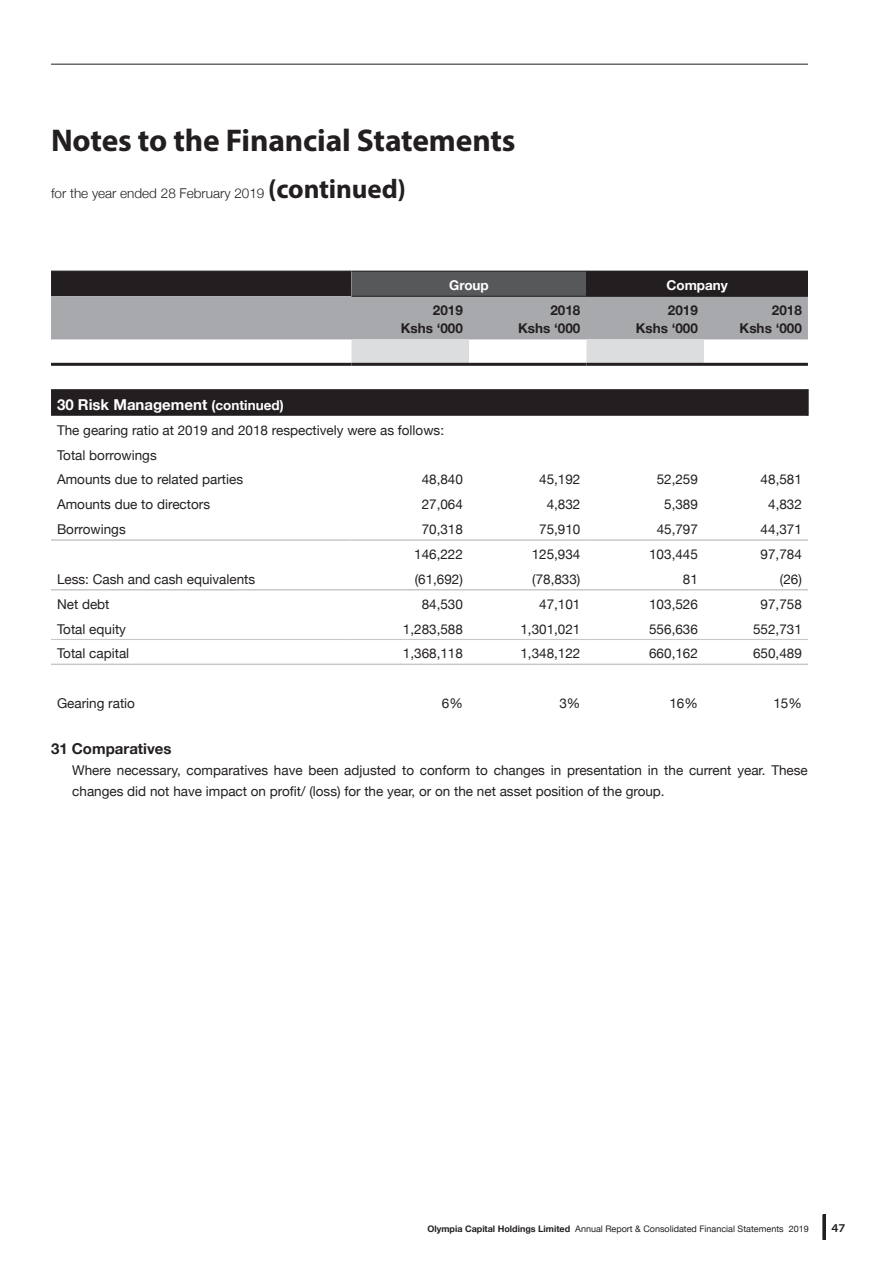
<style>
.page{position:relative;width:893px;height:1263px;background:#fff}
.page>*{position:absolute;margin:0;border:0;box-sizing:border-box;transform-origin:0 0}
.t1{font:700 31.5px "Myriad Pro";letter-spacing:-.005em;color:#231f20}
.t2{font:700 15px "Helvetica Neue";color:#fff}
.t3{font:700 15px "Helvetica Neue";color:#231f20}
.t4{font:13.5px/24.9px "Helvetica Neue";color:#231f20}
.t5{font:700 13.5px/18px "Helvetica Neue";color:#231f20;text-align:right}
.t6{font:300 13.5px "Helvetica Neue";color:#231f20}
.t7{font:700 13.5px "Helvetica Neue";color:#fff}
.t8{font:600 semi-expanded 12px "Myriad Pro";color:#231f20}
.t9{font:9px "Helvetica Neue";color:#231f20}
.s1{font-family:"Myriad Pro";font-weight:700;font-size:27px}
.s2{font-size:13.5px}
.s3{font-weight:700}
</style>
<div class="page">
<hr style="left:823px;top:1214px;width:3px;height:26px;background:#231f20">
<hr style="left:822px;top:1214px;width:3px;height:26px;background:#231f20">
<hr style="left:51px;top:64px;width:757px;height:1px;background:#231f20">
<svg style="left:51px;top:272px;width:756px;height:144px;fill:#231f20"></svg>
<div style="left:351px;top:271px;width:235px;height:25px;background:#57585a"></div>
<div style="left:586px;top:271px;width:222px;height:25px;background:#231f20"></div>
<svg style="left:51px;top:296px;width:757px;height:67px"></svg>
<hr style="left:351px;top:271px;width:118px;height:1px;background:#231f20">
<hr style="left:469px;top:271px;width:117px;height:1px;background:#231f20">
<hr style="left:51px;top:271px;width:300px;height:1px;background:#231f20">
<hr style="left:51px;top:363px;width:300px;height:3px;background:#231f20">
<hr style="left:351px;top:363px;width:118px;height:3px;background:#231f20">
<hr style="left:469px;top:363px;width:117px;height:3px;background:#231f20">
<hr style="left:586px;top:363px;width:118px;height:3px;background:#231f20">
<hr style="left:704px;top:363px;width:104px;height:3px;background:#231f20">
<hr style="left:51px;top:539px;width:300px;height:2px;background:#c7c8ca">
<hr style="left:351px;top:539px;width:118px;height:2px;background:#c7c8ca">
<hr style="left:469px;top:539px;width:117px;height:2px;background:#c7c8ca">
<hr style="left:351px;top:296px;width:118px;height:1px;background:#231f20">
<hr style="left:469px;top:296px;width:117px;height:1px;background:#231f20">
<hr style="left:586px;top:539px;width:118px;height:2px;background:#c7c8ca">
<hr style="left:704px;top:539px;width:104px;height:2px;background:#c7c8ca">
<hr style="left:586px;top:296px;width:118px;height:1px;background:#231f20">
<hr style="left:704px;top:296px;width:104px;height:1px;background:#231f20">
<hr style="left:51px;top:589px;width:300px;height:1px;background:#c7c8ca">
<hr style="left:351px;top:589px;width:118px;height:1px;background:#c7c8ca">
<hr style="left:469px;top:589px;width:117px;height:1px;background:#c7c8ca">
<hr style="left:586px;top:589px;width:118px;height:1px;background:#c7c8ca">
<hr style="left:704px;top:589px;width:104px;height:1px;background:#c7c8ca">
<hr style="left:51px;top:639px;width:300px;height:1px;background:#c7c8ca">
<hr style="left:351px;top:639px;width:118px;height:1px;background:#c7c8ca">
<hr style="left:469px;top:639px;width:117px;height:1px;background:#c7c8ca">
<hr style="left:586px;top:639px;width:118px;height:1px;background:#c7c8ca">
<hr style="left:704px;top:639px;width:104px;height:1px;background:#c7c8ca">
<hr style="left:51px;top:664px;width:300px;height:1px;background:#c7c8ca">
<hr style="left:351px;top:664px;width:118px;height:1px;background:#c7c8ca">
<hr style="left:469px;top:664px;width:117px;height:1px;background:#c7c8ca">
<hr style="left:586px;top:664px;width:118px;height:1px;background:#c7c8ca">
<hr style="left:704px;top:664px;width:104px;height:1px;background:#c7c8ca">
<hr style="left:807px;top:389px;width:2px;height:27px;background:#231f20">
<h1 class="t1" style="left:51px;top:120px;width:466px">Notes to the Financial Statements</h1>
<p class="t6" style="left:51px;top:182px;width:357px">for the year ended 28 February 2019 <span class="s1">(continued)</span></p>
<p class="t7" style="left:449px;top:275px;width:41px">Group</p>
<p class="t7" style="left:666px;top:275px;width:63px">Company</p>
<p class="t5" style="left:401px;top:302px;width:64px">2019<br>Kshs ‘000</p>
<p class="t5" style="left:518px;top:302px;width:64px">2018<br>Kshs ‘000</p>
<p class="t5" style="left:636px;top:302px;width:64px">2019<br>Kshs ‘000</p>
<p class="t5" style="left:740px;top:302px;width:64px">2018<br>Kshs ‘000</p>
<p class="t2" style="left:57px;top:393px;width:228px">30 Risk Management <span class="s2">(continued)</span></p>
<p class="t4" style="left:57px;top:418px;width:389px">The gearing ratio at 2019 and 2018 respectively were as follows:<br>Total borrowings<br>Amounts due to related parties</p>
<p class="t4" style="left:422px;top:468px;width:43px">48,840</p>
<p class="t4" style="left:539px;top:468px;width:43px">45,192</p>
<p class="t4" style="left:657px;top:468px;width:43px">52,259</p>
<p class="t4" style="left:761px;top:468px;width:43px">48,581</p>
<p class="t4" style="left:57px;top:493px;width:155px">Amounts due to directors</p>
<p class="t4" style="left:422px;top:493px;width:43px">27,064</p>
<p class="t4" style="left:547px;top:493px;width:35px">4,832</p>
<p class="t4" style="left:664px;top:493px;width:35px">5,389</p>
<p class="t4" style="left:768px;top:493px;width:35px">4,832</p>
<p class="t4" style="left:57px;top:518px;width:70px">Borrowings</p>
<p class="t4" style="left:422px;top:518px;width:43px">70,318</p>
<p class="t4" style="left:539px;top:518px;width:43px">75,910</p>
<p class="t4" style="left:657px;top:518px;width:43px">45,797</p>
<p class="t4" style="left:761px;top:518px;width:43px">44,371</p>
<p class="t4" style="left:414px;top:542px;width:50px">146,222</p>
<p class="t4" style="left:532px;top:542px;width:50px">125,934</p>
<p class="t4" style="left:649px;top:542px;width:50px">103,445</p>
<p class="t4" style="left:761px;top:542px;width:43px">97,784</p>
<p class="t4" style="left:57px;top:567px;width:200px">Less: Cash and cash equivalents</p>
<p class="t4" style="left:415px;top:567px;width:50px">(61,692)</p>
<p class="t4" style="left:532px;top:567px;width:50px">(78,833)</p>
<p class="t4" style="left:683px;top:567px;width:17px">81</p>
<p class="t4" style="left:780px;top:567px;width:24px">(26)</p>
<p class="t4" style="left:57px;top:592px;width:54px">Net debt</p>
<p class="t4" style="left:422px;top:592px;width:43px">84,530</p>
<p class="t4" style="left:539px;top:592px;width:43px">47,101</p>
<p class="t4" style="left:649px;top:592px;width:50px">103,526</p>
<p class="t4" style="left:761px;top:592px;width:43px">97,758</p>
<p class="t4" style="left:57px;top:617px;width:71px">Total equity</p>
<p class="t4" style="left:403px;top:617px;width:62px">1,283,588</p>
<p class="t4" style="left:520px;top:617px;width:62px">1,301,021</p>
<p class="t4" style="left:649px;top:617px;width:50px">556,636</p>
<p class="t4" style="left:753px;top:617px;width:50px">552,731</p>
<p class="t4" style="left:57px;top:642px;width:74px">Total capital</p>
<p class="t4" style="left:403px;top:642px;width:62px">1,368,118</p>
<p class="t4" style="left:520px;top:642px;width:62px">1,348,122</p>
<p class="t4" style="left:649px;top:642px;width:50px">660,162</p>
<p class="t4" style="left:753px;top:642px;width:50px">650,489</p>
<p class="t4" style="left:57px;top:692px;width:79px">Gearing ratio</p>
<p class="t4" style="left:442px;top:692px;width:23px">6%</p>
<p class="t4" style="left:559px;top:692px;width:23px">3%</p>
<p class="t4" style="left:669px;top:692px;width:30px">16%</p>
<p class="t4" style="left:773px;top:692px;width:30px">15%</p>
<p class="t3" style="left:51px;top:737px;width:122px">31 Comparatives</p>
<p class="t4" style="left:72px;top:761px;width:737px;line-height:21px">Where necessary, comparatives have been adjusted to conform to changes in presentation in the current year. These changes did not have impact on profit/ (loss) for the year, or on the net asset position of the group.</p>
<p class="t9" style="left:427px;top:1222px;width:383px"><span class="s3">Olympia Capital Holdings Limited</span> Annual Report &amp; Consolidated Financial Statements 2019</p>
<p class="t8" style="left:832px;top:1220px;width:15px">47</p>
</div>
